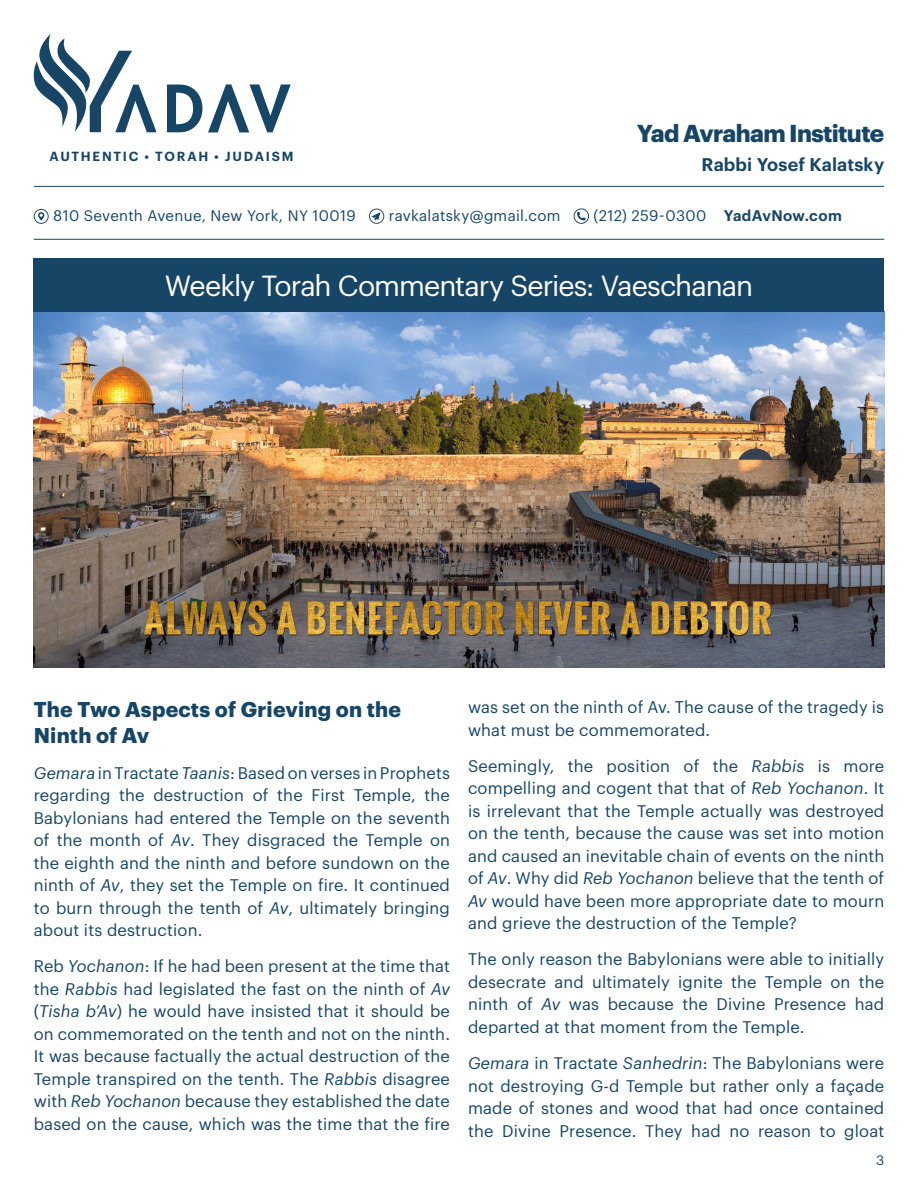
<style>
.page{position:relative;width:918px;height:1188px;background:#fff}
.page>*{position:absolute;margin:0;border:0;box-sizing:border-box;transform-origin:0 0}
.t1{font:28.5px "Graphik";letter-spacing:-.035em;color:#fff}
.t2{font:700 24px "Graphik";letter-spacing:-.025em;color:#174566}
.t3{font:700 21px/25.5px "Graphik";letter-spacing:.01em;color:#174566}
.t4{font:600 18px "Graphik";letter-spacing:.01em;color:#174566}
.t5{font:16.5px/22.5px "Graphik";letter-spacing:.01em;color:#174566;text-align:justify}
.t6{font:15px "Graphik";letter-spacing:.02em;color:#174566}
.t7{font:13.5px "Graphik";color:#174566}
.t8{font:600 12.9px "Graphik";letter-spacing:.135em;color:#174566}
.s1{font-weight:600}
.s2{font-style:italic}
</style>
<div class="page">
<img style="left:34px;top:312px;width:850px;height:356px">
<svg style="left:167px;top:85px;width:35px;height:47px"></svg>
<svg style="left:208px;top:84px;width:83px;height:48px"></svg>
<svg style="left:33px;top:34px;width:124px;height:98px"></svg>
<div style="left:34px;top:258px;width:850px;height:54px;background:#174566"></div>
<svg style="left:34px;top:209px;width:15px;height:15px"></svg>
<svg style="left:369px;top:209px;width:15px;height:15px"></svg>
<svg style="left:574px;top:208px;width:15px;height:16px"></svg>
<hr style="left:34px;top:186px;width:850px;height:1px;background:#174566">
<hr style="left:34px;top:239px;width:850px;height:1px;background:#174566">
<p class="t8" style="left:50px;top:146px;width:245px">AUTHENTIC • TORAH • JUDAISM</p>
<h2 class="t2" style="left:637px;top:115px;width:249px">Yad Avraham Institute</h2>
<p class="t4" style="left:702px;top:151px;width:184px">Rabbi Yosef Kalatsky</p>
<p class="t6" style="left:53px;top:204px;width:304px">810 Seventh Avenue, New York, NY 10019</p>
<p class="t6" style="left:389px;top:204px;width:173px">ravkalatsky@gmail.com</p>
<p class="t6" style="left:594px;top:204px;width:250px">(212) 259-0300 <span class="s1">YadAvNow.com</span></p>
<h1 class="t1" style="left:165px;top:265px;width:590px">Weekly Torah Commentary Series: Vaeschanan</h1>
<p class="t3" style="left:34px;top:695px;width:369px">The Two Aspects of Grieving on the<br>Ninth of Av</p>
<p class="t5" style="left:34px;top:760px;width:418px"><span class="s2">Gemara</span> in Tractate <span class="s2">Taanis</span>: Based on verses in Prophets regarding the destruction of the First Temple, the Babylonians had entered the Temple on the seventh of the month of <span class="s2">Av</span>. They disgraced the Temple on the eighth and the ninth and before sundown on the ninth of <span class="s2">Av</span>, they set the Temple on fire. It continued to burn through the tenth of <span class="s2">Av</span>, ultimately bringing about its destruction.</p>
<p class="t5" style="left:34px;top:954px;width:418px">Reb <span class="s2">Yochanon</span>: If he had been present at the time that the <span class="s2">Rabbis</span> had legislated the fast on the ninth of <span class="s2">Av </span>(<span class="s2">Tisha b’Av</span>) he would have insisted that it should be on commemorated on the tenth and not on the ninth.<br>It was because factually the actual destruction of the Temple transpired on the tenth. The <span class="s2">Rabbis</span> disagree with <span class="s2">Reb Yochanon</span> because they established the date based on the cause, which was the time that the fire</p>
<p class="t5" style="left:468px;top:695px;width:418px">was set on the ninth of Av. The cause of the tragedy is what must be commemorated.</p>
<p class="t5" style="left:468px;top:753px;width:418px">Seemingly, the position of the <span class="s2">Rabbis</span> is more compelling and cogent that that of <span class="s2">Reb Yochanon</span>. It is irrelevant that the Temple actually was destroyed on the tenth, because the cause was set into motion and caused an inevitable chain of events on the ninth of <span class="s2">Av</span>. Why did <span class="s2">Reb Yochanon</span> believe that the tenth of <span class="s2">Av</span> would have been more appropriate date to mourn and grieve the destruction of the Temple?</p>
<p class="t5" style="left:468px;top:947px;width:418px">The only reason the Babylonians were able to initially desecrate and ultimately ignite the Temple on the ninth of <span class="s2">Av</span> was because the Divine Presence had departed at that moment from the Temple.</p>
<p class="t5" style="left:468px;top:1050px;width:418px"><span class="s2">Gemara</span> in Tractate <span class="s2">Sanhedrin</span>: The Babylonians were not destroying G-d Temple but rather only a façade made of stones and wood that had once contained the Divine Presence. They had no reason to gloat</p>
<p class="t7" style="left:876px;top:1150px;width:10px">3</p>
</div>
